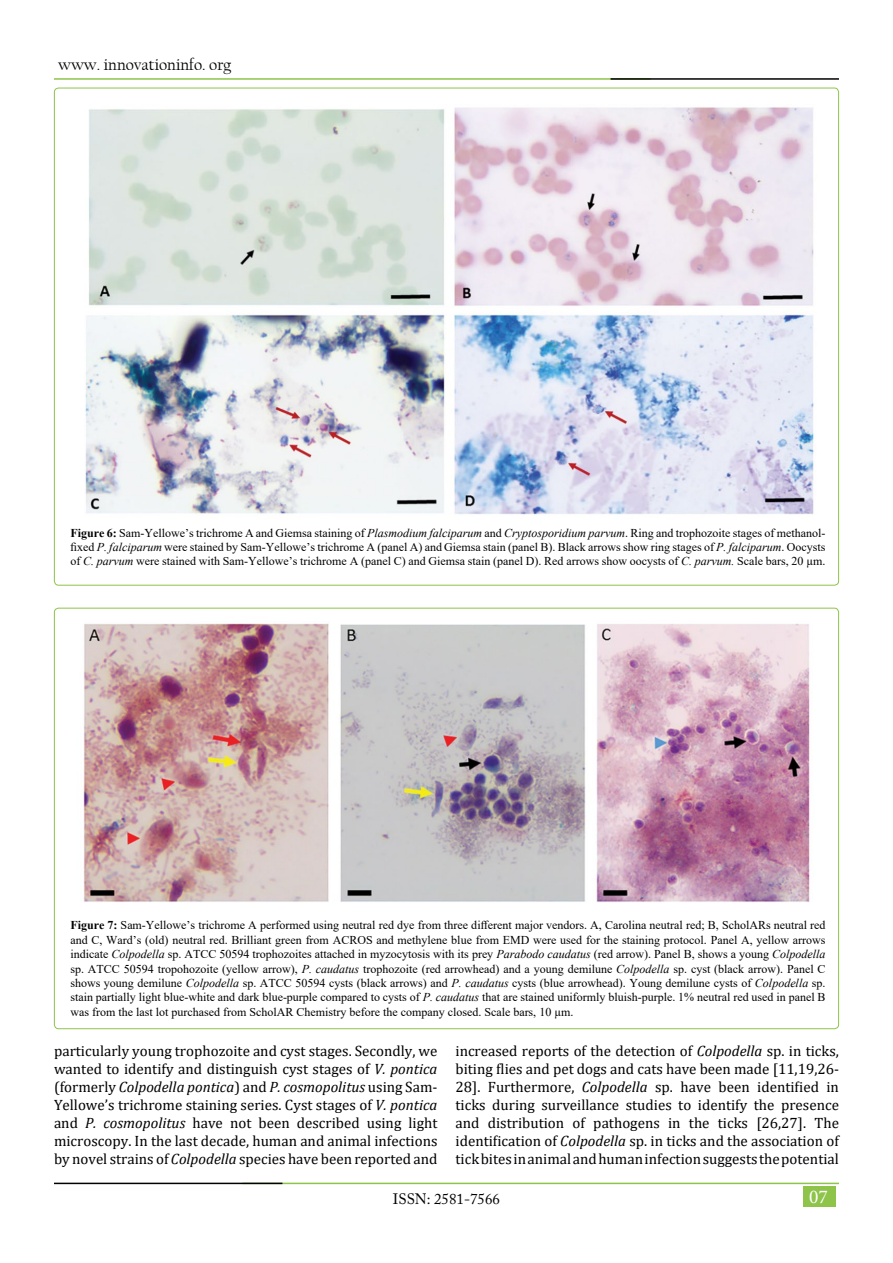
<style>
.page{position:relative;width:893px;height:1263px;background:#fff}
.page>*{position:absolute;margin:0;border:0;box-sizing:border-box;transform-origin:0 0}
.t1{font:19.5px "Minion Pro";color:#fff}
.t2{font:16.5px "Californian FB";color:#000}
.t3{font:15px/18px "Cambria";color:#000;text-align:justify}
.t4{font:15px "Adobe Caslon Pro";color:#000}
.t5{font:12px/14.4px "Times New Roman";color:#000;text-align:justify}
.s1{font-weight:700}
.s2{font-style:italic}
</style>
<div class="page">
<div style="left:803px;top:1186px;width:33px;height:20px;background:#8dc449"></div>
<hr style="left:54px;top:78px;width:597px;height:2px;background:#8dc449">
<hr style="left:610px;top:78px;width:229px;height:2px;background:#000101">
<hr style="left:242px;top:1183px;width:597px;height:1px;background:#8dc449">
<hr style="left:54px;top:1183px;width:228px;height:1px;background:#000101">
<img style="left:84px;top:107px;width:732px;height:408px">
<img style="left:83px;top:623px;width:727px;height:279px">
<h2 class="t2" style="left:58px;top:55px;width:174px">www. innovationinfo. org</h2>
<p class="t5" style="left:70px;top:525px;width:757px"><span class="s1">Figure 6:</span> Sam-Yellowe’s trichrome A and Giemsa staining of <span class="s2">Plasmodium falciparum</span> and <span class="s2">Cryptosporidium parvum</span>. Ring and trophozoite stages of methanol&shy;fixed <span class="s2">P. falciparum</span> were stained by Sam-Yellowe’s trichrome A (panel A) and Giemsa stain (panel B). Black arrows show ring stages of <span class="s2">P. falciparum</span>. Oocysts of <span class="s2">C. parvum</span> were stained with Sam-Yellowe’s trichrome A (panel C) and Giemsa stain (panel D). Red arrows show oocysts of <span class="s2">C. parvum.</span> Scale bars, 20 µm.</p>
<p class="t5" style="left:70px;top:918px;width:757px"><span class="s1">Figure 7:</span> Sam-Yellowe’s trichrome A performed using neutral red dye from three different major vendors. A, Carolina neutral red; B, ScholARs neutral red and C, Ward’s (old) neutral red. Brilliant green from ACROS and methylene blue from EMD were used for the staining protocol. Panel A, yellow arrows indicate <span class="s2">Colpodella</span> sp. ATCC 50594 trophozoites attached in myzocytosis with its prey <span class="s2">Parabodo caudatus</span> (red arrow). Panel B, shows a young <span class="s2">Colpodella </span>sp. ATCC 50594 tropohozoite (yellow arrow), <span class="s2">P. caudatus</span> trophozoite (red arrowhead) and a young demilune <span class="s2">Colpodella</span> sp. cyst (black arrow). Panel C shows young demilune <span class="s2">Colpodella</span> sp. ATCC 50594 cysts (black arrows) and <span class="s2">P. caudatus</span> cysts (blue arrowhead). Young demilune cysts of <span class="s2">Colpodella</span> sp. stain partially light blue-white and dark blue-purple compared to cysts of <span class="s2">P. caudatus</span> that are stained uniformly bluish-purple. 1% neutral red used in panel B was from the last lot purchased from ScholAR Chemistry before the company closed. Scale bars, 10 µm.</p>
<p class="t3" style="left:54px;top:1041px;width:385px">particularly young trophozoite and cyst stages. Secondly, we wanted to identify and distinguish cyst stages of <span class="s2">V. pontica </span>(formerly <span class="s2">Colpodella pontica</span>) and <span class="s2">P. cosmopolitus</span> using Sam-Yellowe’s trichrome staining series. Cyst stages of <span class="s2">V. pontica </span>and <span class="s2">P. cosmopolitus</span> have not been described using light microscopy. In the last decade, human and animal infections by novel strains of <span class="s2">Colpodella</span> species have been reported and</p>
<p class="t3" style="left:455px;top:1041px;width:385px">increased reports of the detection of <span class="s2">Colpodella</span> sp. in ticks, biting flies and pet dogs and cats have been made [11,19,26- 28]. Furthermore, <span class="s2">Colpodella</span> sp. have been identified in ticks during surveillance studies to identify the presence and distribution of pathogens in the ticks [26,27]. The identification of <span class="s2">Colpodella</span> sp. in ticks and the association of tick bites in animal and human infection suggests the potential</p>
<p class="t4" style="left:393px;top:1190px;width:109px">ISSN: 2581-7566</p>
<h1 class="t1" style="left:809px;top:1183px;width:20px">07</h1>
</div>
